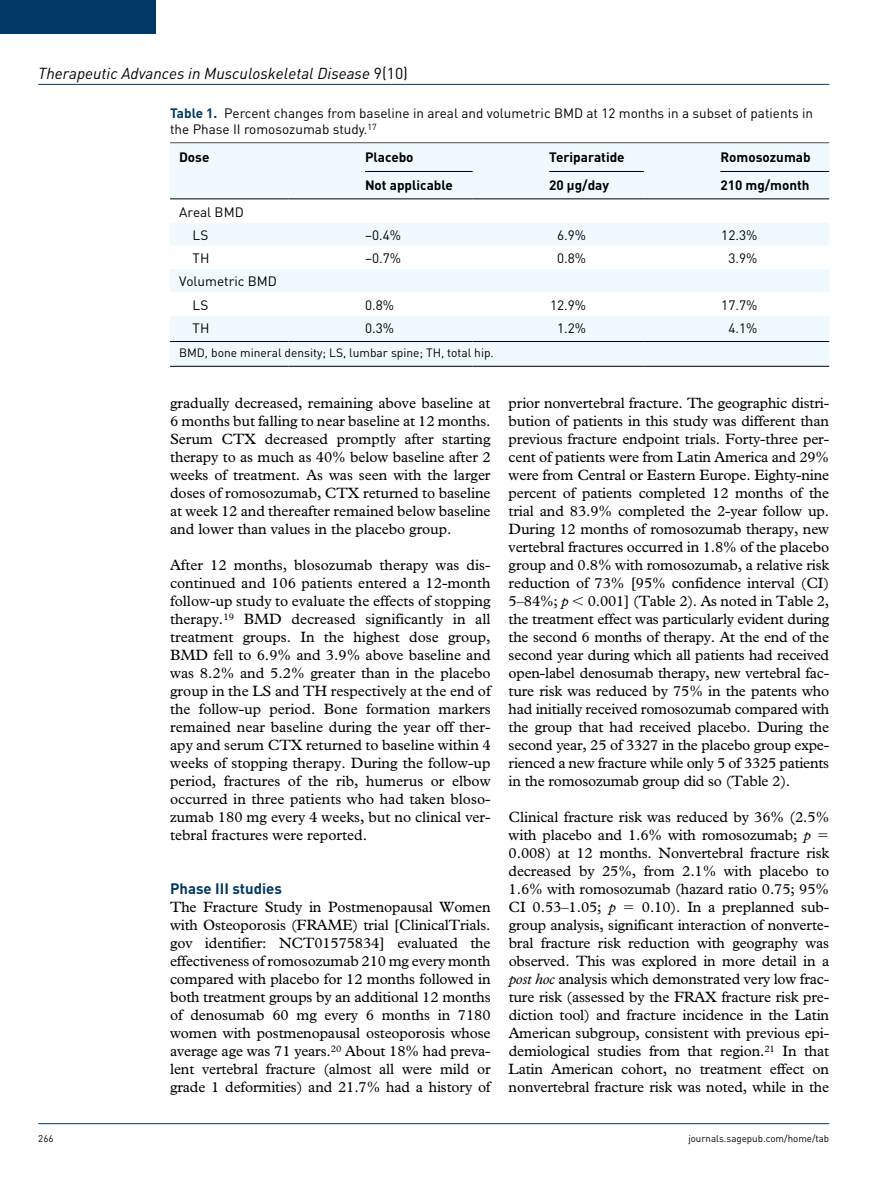
<style>
.page{position:relative;width:893px;height:1191px;background:#fff}
.page>*{position:absolute;margin:0;border:0;box-sizing:border-box;transform-origin:0 0}
.t1{font:italic 15.75px "DIN";color:#000}
.t2{font:15px/18px "Plantin Std";letter-spacing:-.01em;color:#000;text-align:justify}
.t3{font:700 15px "DIN";color:#003965}
.t4{font:13.5px/23.2px "DIN";color:#000}
.t5{font:700 13.5px "DIN";color:#000}
.t6{font:12px "DIN";color:#000}
.t7{font:9.75px "DIN";color:#000}
.s1{font-style:normal}
.s2{font-weight:700;color:#003965}
.s3{font-style:italic}
</style>
<div class="page">
<hr style="left:38px;top:84px;width:791px;height:1px;background:#003965">
<hr style="left:38px;top:1123px;width:791px;height:1px;background:#003965">
<div style="left:0;top:0;width:155px;height:34px;background:#003965"></div>
<div style="left:170px;top:143px;width:659px;height:223px;background:#eff9fe"></div>
<svg style="left:170px;top:199px;width:659px;height:116px"></svg>
<hr style="left:288px;top:198px;width:185px;height:1px;background:#000">
<hr style="left:473px;top:198px;width:171px;height:1px;background:#000">
<hr style="left:644px;top:198px;width:185px;height:1px;background:#000">
<hr style="left:170px;top:198px;width:118px;height:1px;background:#000">
<hr style="left:170px;top:341px;width:118px;height:1px;background:#000">
<hr style="left:288px;top:341px;width:185px;height:1px;background:#000">
<hr style="left:473px;top:341px;width:171px;height:1px;background:#000">
<hr style="left:644px;top:341px;width:185px;height:1px;background:#000">
<hr style="left:170px;top:366px;width:118px;height:1px;background:#000">
<hr style="left:288px;top:366px;width:185px;height:1px;background:#000">
<hr style="left:473px;top:366px;width:171px;height:1px;background:#000">
<hr style="left:644px;top:366px;width:185px;height:1px;background:#000">
<hr style="left:365px;top:171px;width:108px;height:1px;background:#000">
<hr style="left:549px;top:171px;width:95px;height:1px;background:#000">
<hr style="left:720px;top:171px;width:109px;height:1px;background:#000">
<p class="t1" style="left:38px;top:63px;width:371px">Therapeutic Advances in Musculoskeletal Disease <span class="s1">9(10)</span></p>
<p class="t4" style="left:170px;top:105px;width:645px;line-height:15.8px"><span class="s2">Table 1.</span> Percent changes from baseline in areal and volumetric BMD at 12 months in a subset of patients in the Phase II romosozumab study.<sup>17</sup></p>
<p class="t5" style="left:179px;top:148px;width:32px">Dose</p>
<p class="t5" style="left:365px;top:148px;width:50px">Placebo</p>
<p class="t5" style="left:549px;top:148px;width:77px">Teriparatide</p>
<p class="t5" style="left:720px;top:148px;width:92px">Romosozumab</p>
<p class="t5" style="left:365px;top:176px;width:89px">Not applicable</p>
<p class="t5" style="left:549px;top:176px;width:61px">20 μg/day</p>
<p class="t5" style="left:720px;top:176px;width:91px">210 mg/month</p>
<p class="t4" style="left:193px;top:200px;width:53px;text-indent:-14px">Areal BMD<br>LS</p>
<p class="t4" style="left:365px;top:223px;width:38px">–0.4%</p>
<p class="t4" style="left:557px;top:223px;width:30px">6.9%</p>
<p class="t4" style="left:721px;top:223px;width:38px">12.3%</p>
<p class="t4" style="left:193px;top:246px;width:18px">TH</p>
<p class="t4" style="left:365px;top:246px;width:38px">–0.7%</p>
<p class="t4" style="left:557px;top:246px;width:30px">0.8%</p>
<p class="t4" style="left:728px;top:246px;width:30px">3.9%</p>
<p class="t4" style="left:193px;top:269px;width:86px;text-indent:-14px">Volumetric BMD<br>LS</p>
<p class="t4" style="left:365px;top:293px;width:30px">0.8%</p>
<p class="t4" style="left:550px;top:293px;width:38px">12.9%</p>
<p class="t4" style="left:721px;top:293px;width:38px">17.7%</p>
<p class="t4" style="left:193px;top:316px;width:18px">TH</p>
<p class="t4" style="left:365px;top:316px;width:30px">0.3%</p>
<p class="t4" style="left:557px;top:316px;width:30px">1.2%</p>
<p class="t4" style="left:728px;top:316px;width:30px">4.1%</p>
<p class="t6" style="left:179px;top:345px;width:316px">BMD, bone mineral density; LS, lumbar spine; TH, total hip.</p>
<p class="t2" style="left:170px;top:394px;width:322px">gradually decreased, remaining above baseline at 6 months but falling to near baseline at 12 months.<br>Serum CTX decreased promptly after starting therapy to as much as 40% below baseline after 2 weeks of treatment. As was seen with the larger doses of romosozumab, CTX returned to baseline at week 12 and thereafter remained below baseline and lower than values in the placebo group.</p>
<p class="t2" style="left:170px;top:556px;width:322px">After 12 months, blosozumab therapy was dis&shy;continued and 106 patients entered a 12-month follow-up study to evaluate the effects of stopping therapy.<sup>19</sup> BMD decreased significantly in all treatment groups. In the highest dose group, BMD fell to 6.9% and 3.9% above baseline and was 8.2% and 5.2% greater than in the placebo group in the LS and TH respectively at the end of the follow-up period. Bone formation markers remained near baseline during the year off ther&shy;apy and serum CTX returned to baseline within 4 weeks of stopping therapy. During the follow-up period, fractures of the rib, humerus or elbow occurred in three patients who had taken bloso&shy;zumab 180 mg every 4 weeks, but no clinical ver&shy;tebral fractures were reported.</p>
<p class="t3" style="left:170px;top:879px;width:113px">Phase III studies</p>
<p class="t2" style="left:170px;top:898px;width:322px">The Fracture Study in Postmenopausal Women with Osteoporosis (FRAME) trial [ClinicalTrials. gov identifier: NCT01575834] evaluated the effectiveness of romosozumab 210 mg every month compared with placebo for 12 months followed in both treatment groups by an additional 12 months of denosumab 60 mg every 6 months in 7180 women with postmenopausal osteoporosis whose average age was 71 years.<sup>20</sup> About 18% had preva&shy;lent vertebral fracture (almost all were mild or grade 1 deformities) and 21.7% had a history of</p>
<p class="t2" style="left:509px;top:394px;width:322px">prior nonvertebral fracture. The geographic distri&shy;bution of patients in this study was different than previous fracture endpoint trials. Forty-three per&shy;cent of patients were from Latin America and 29% were from Central or Eastern Europe. Eighty-nine percent of patients completed 12 months of the trial and 83.9% completed the 2-year follow up.<br>During 12 months of romosozumab therapy, new vertebral fractures occurred in 1.8% of the placebo group and 0.8% with romosozumab, a relative risk reduction of 73% [95% confidence interval (CI)<br>5–84%; <span class="s3">p</span></p>
<p class="t2" style="left:509px;top:592px;width:322px;text-indent:79px">0.001] (Table 2). As noted in Table 2, the treatment effect was particularly evident during the second 6 months of therapy. At the end of the second year during which all patients had received open-label denosumab therapy, new vertebral fac&shy;ture risk was reduced by 75% in the patents who had initially received romosozumab compared with the group that had received placebo. During the second year, 25 of 3327 in the placebo group expe&shy;rienced a new fracture while only 5 of 3325 patients in the romosozumab group did so (Table 2).</p>
<p class="t2" style="left:509px;top:808px;width:322px;text-align:left">Clinical fracture risk was reduced by 36% (2.5% with placebo and 1.6% with romosozumab; <span class="s3">p </span>0.008) at 12 months. Nonvertebral fracture risk decreased by 25%, from 2.1% with placebo to 1.6% with romosozumab (hazard ratio 0.75; 95% CI 0.53–1.05; <span class="s3">p</span></p>
<p class="t2" style="left:509px;top:898px;width:322px;text-indent:133px">0.10). In a preplanned sub&shy;group analysis, significant interaction of nonverte&shy;bral fracture risk reduction with geography was observed. This was explored in more detail in a <span class="s3">post hoc</span> analysis which demonstrated very low frac&shy;ture risk (assessed by the FRAX fracture risk pre&shy;diction tool) and fracture incidence in the Latin American subgroup, consistent with previous epi&shy;demiological studies from that region.<sup>21</sup> In that Latin American cohort, no treatment effect on nonvertebral fracture risk was noted, while in the</p>
<p class="t7" style="left:38px;top:1132px;width:17px">266</p>
<p class="t7" style="left:688px;top:1132px;width:142px">journals.sagepub.com/home/tab</p>
</div>
